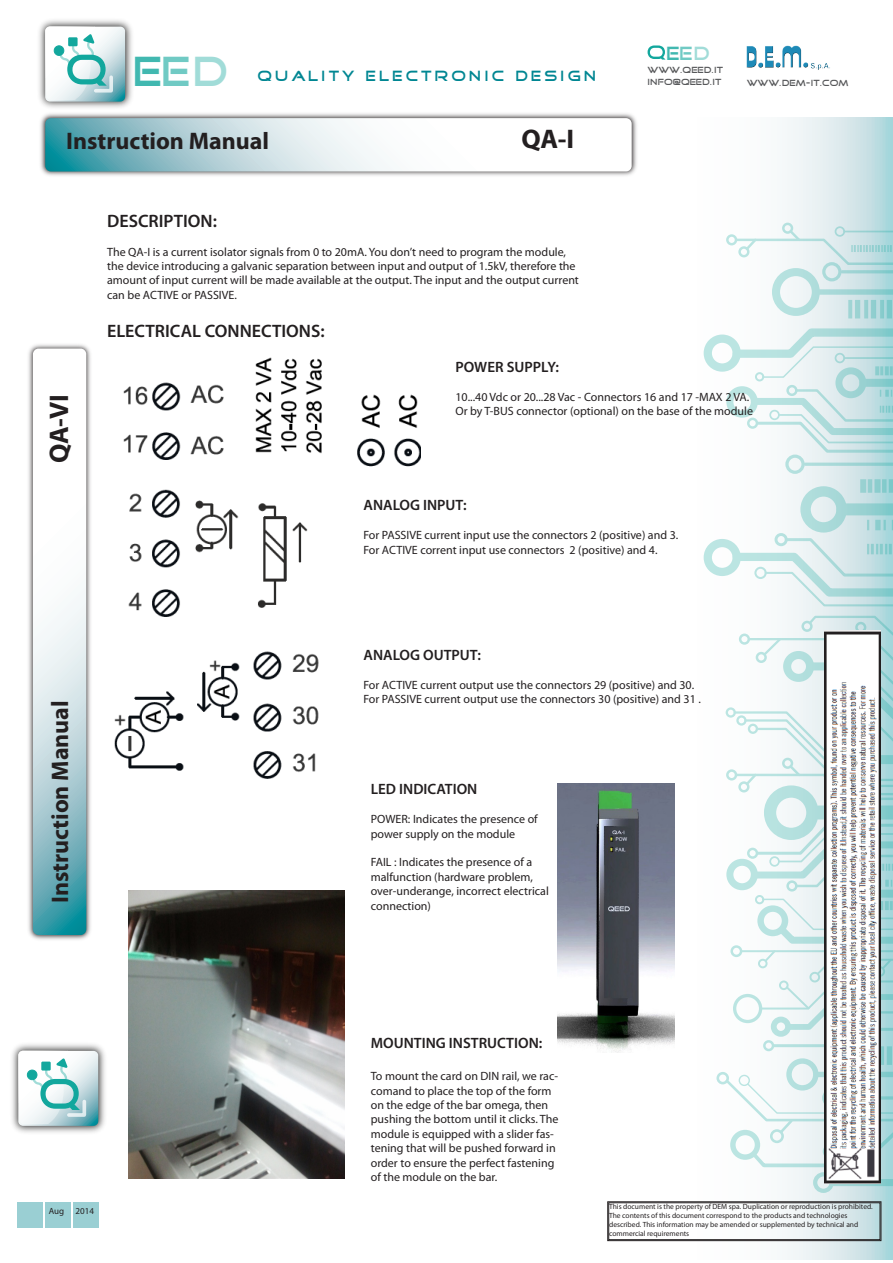
<style>
.page{position:relative;width:893px;height:1263px;background:#fff}
.page>*{position:absolute;margin:0;border:0;box-sizing:border-box;transform-origin:0 0}
.t1{font:42.6px "Good Times";color:rgb(18 167 157/.8)}
.t2{font:700 27px "Myriad Pro";color:#231f20}
.t3{font:700 24px "Myriad Pro";color:#231f20}
.t4{font:19.35px "Good Times";color:rgb(18 167 157/.8)}
.t5{font:600 18px "Myriad Pro";color:#231f20}
.t6{font:600 15px "Myriad Pro";color:#231f20}
.t7{font:15px "Good Times";letter-spacing:.2em;color:#008692}
.t8{font:12px/14.4px "Myriad Pro";color:#231f20}
.t9{font:9px/12px "Good Times";color:#57585a}
.t10{font:9px "Myriad Pro";color:#231f20}
.t11{font:7.5px/9px "Myriad Pro";color:#231f20}
.s1{color:rgb(18 167 157/.6)}
.s2{color:rgb(18 167 157/.4)}
</style>
<div class="page">
<div style="left:18px;top:1203px;width:25px;height:25px;background:#9acfd3"></div>
<div style="left:45px;top:1203px;width:26px;height:25px;background:#9acfd3"></div>
<div style="left:73px;top:1203px;width:25px;height:25px;background:#9acfd3"></div>
<img style="left:40px;top:113px;width:597px;height:63px">
<svg style="left:45px;top:118px;width:587px;height:53px"></svg>
<img style="left:28px;top:344px;width:63px;height:596px">
<svg style="left:33px;top:349px;width:53px;height:586px"></svg>
<img style="left:12px;top:1044px;width:93px;height:89px">
<svg style="left:18px;top:1050px;width:80px;height:76px"></svg>
<div style="left:41px;top:1061px;width:10px;height:9px;background:#12a79d"></div>
<svg style="left:648px;top:45px;width:17px;height:15px"></svg>
<img style="left:39px;top:20px;width:93px;height:88px">
<svg style="left:45px;top:26px;width:80px;height:76px"></svg>
<div style="left:68px;top:37px;width:10px;height:9px;background:#12a79d"></div>
<svg style="left:698px;top:117px;width:195px;height:1142px"></svg>
<div style="left:704px;top:539px;width:37px;height:37px;border:8px solid #12a79d;border-radius:50%"></div>
<div style="left:774px;top:533px;width:14px;height:13px;border:3px solid #12a79d;border-radius:50%"></div>
<div style="left:800px;top:486px;width:47px;height:47px;border:10px solid #12a79d;border-radius:50%"></div>
<svg style="left:842px;top:503px;width:51px;height:12px"></svg>
<svg style="left:860px;top:479px;width:33px;height:14px"></svg>
<svg style="left:867px;top:520px;width:26px;height:10px"></svg>
<svg style="left:728px;top:537px;width:165px;height:70px"></svg>
<hr style="left:741px;top:950px;width:152px;height:2px;background:#12a79d">
<div style="left:730px;top:945px;width:12px;height:12px;border:2px solid #12a79d;border-radius:50%"></div>
<div style="left:733px;top:994px;width:29px;height:29px;border:3px solid #12a79d;border-radius:50%"></div>
<div style="left:758px;top:959px;width:10px;height:9px;border:2px solid #12a79d;border-radius:50%"></div>
<div style="left:757px;top:905px;width:31px;height:31px;border:6px solid #12a79d;border-radius:50%"></div>
<div style="left:726px;top:859px;width:32px;height:31px;border:7px solid #12a79d;border-radius:50%"></div>
<div style="left:755px;top:895px;width:9px;height:9px;border:2px solid #12a79d;border-radius:50%"></div>
<div style="left:726px;top:769px;width:11px;height:11px;border:2px solid #12a79d;border-radius:50%"></div>
<div style="left:726px;top:707px;width:10px;height:11px;border:2px solid #12a79d;border-radius:50%"></div>
<div style="left:786px;top:880px;width:11px;height:11px;border:2px solid #12a79d;border-radius:50%"></div>
<div style="left:813px;top:1172px;width:21px;height:21px;border:4px solid #12a79d;border-radius:50%"></div>
<svg style="left:833px;top:1179px;width:60px;height:7px"></svg>
<svg style="left:880px;top:890px;width:13px;height:8px"></svg>
<svg style="left:747px;top:822px;width:146px;height:66px"></svg>
<svg style="left:818px;top:805px;width:75px;height:14px"></svg>
<div style="left:764px;top:785px;width:54px;height:55px;border:12px solid #12a79d;border-radius:50%"></div>
<svg style="left:732px;top:615px;width:161px;height:186px"></svg>
<svg style="left:759px;top:898px;width:134px;height:167px"></svg>
<div style="left:716px;top:1072px;width:13px;height:12px;border:3px solid #12a79d;border-radius:50%"></div>
<div style="left:739px;top:1075px;width:11px;height:11px;border:1px solid #12a79d;border-radius:50%"></div>
<div style="left:786px;top:1058px;width:32px;height:32px;border:5px solid #12a79d;border-radius:50%"></div>
<svg style="left:816px;top:1072px;width:77px;height:5px"></svg>
<div style="left:785px;top:454px;width:20px;height:20px;border:3px solid #12a79d;border-radius:50%"></div>
<hr style="left:805px;top:463px;width:88px;height:3px;background:#12a79d">
<svg style="left:723px;top:1077px;width:170px;height:92px"></svg>
<div style="left:704px;top:334px;width:37px;height:38px;border:8px solid #12a79d;border-radius:50%"></div>
<div style="left:835px;top:226px;width:10px;height:11px;border:2px solid #12a79d;border-radius:50%"></div>
<div style="left:726px;top:386px;width:32px;height:32px;border:7px solid #12a79d;border-radius:50%"></div>
<div style="left:755px;top:372px;width:9px;height:9px;border:2px solid #12a79d;border-radius:50%"></div>
<div style="left:786px;top:385px;width:11px;height:11px;border:2px solid #12a79d;border-radius:50%"></div>
<div style="left:835px;top:367px;width:31px;height:31px;border:7px solid #12a79d;border-radius:50%"></div>
<svg style="left:863px;top:379px;width:30px;height:8px"></svg>
<svg style="left:728px;top:324px;width:165px;height:55px"></svg>
<svg style="left:747px;top:388px;width:146px;height:65px"></svg>
<div style="left:726px;top:234px;width:11px;height:11px;border:2px solid #12a79d;border-radius:50%"></div>
<div style="left:782px;top:223px;width:11px;height:11px;border:2px solid #12a79d;border-radius:50%"></div>
<svg style="left:733px;top:228px;width:160px;height:38px"></svg>
<svg style="left:848px;top:300px;width:45px;height:18px"></svg>
<div style="left:822px;top:262px;width:19px;height:19px;border:3px solid #12a79d;border-radius:50%"></div>
<div style="left:772px;top:268px;width:48px;height:48px;border:8px solid #12a79d;border-radius:50%"></div>
<svg style="left:816px;top:289px;width:77px;height:6px"></svg>
<hr style="left:842px;top:270px;width:51px;height:3px;background:#12a79d">
<img style="left:746px;top:45px;width:84px;height:25px">
<img style="left:114px;top:651px;width:205px;height:128px">
<img style="left:128px;top:489px;width:180px;height:128px">
<img style="left:123px;top:357px;width:298px;height:110px">
<img style="left:825px;top:630px;width:55px;height:553px">
<svg style="left:607px;top:1201px;width:274px;height:40px"></svg>
<div style="left:608px;top:1202px;width:272px;height:38px;border:1px solid #231f20"></div>
<img style="left:128px;top:890px;width:216px;height:288px">
<img style="left:557px;top:783px;width:117px;height:270px">
<h1 class="t1" style="left:132px;top:51px;width:97px">E<span class="s1">E</span><span class="s2">D</span></h1>
<p class="t7" style="left:257px;top:69px;width:341px">QUALITY ELECTRONIC DESIGN</p>
<p class="t3" style="left:66px;top:125px;width:204px">Instruction Manual</p>
<p class="t2" style="left:521px;top:121px;width:54px">QA-I</p>
<h3 class="t4" style="left:666px;top:44px;width:45px">E<span class="s1">E</span><span class="s2">D</span></h3>
<p class="t9" style="left:648px;top:65px;width:77px">WWW.QEED.IT<br>INFO@QEED.IT</p>
<p class="t9" style="left:747px;top:77px;width:103px">WWW.DEM-IT.COM</p>
<p class="t2" style="left:41px;top:463px;width:71px;rotate:-90deg">QA-VI</p>
<p class="t5" style="left:107px;top:209px;width:111px">DESCRIPTION:</p>
<p class="t8" style="left:107px;top:244px;width:473px">The QA-I is a current isolator signals from 0 to 20mA. You don’t need to program the module, the device introducing a galvanic separation between input and output of 1.5kV, therefore the amount of input current will be made available at the output. The input and the output current can be ACTIVE or PASSIVE.</p>
<p class="t5" style="left:107px;top:320px;width:219px">ELECTRICAL CONNECTIONS:</p>
<p class="t6" style="left:455px;top:357px;width:105px">POWER SUPPLY:</p>
<p class="t8" style="left:455px;top:389px;width:295px">10...40 Vdc or 20...28 Vac - Connectors 16 and 17 -MAX 2 VA.</p>
<p class="t8" style="left:455px;top:404px;width:299px">Or by T-BUS connector (optional) on the base of the module</p>
<p class="t6" style="left:363px;top:496px;width:105px">ANALOG INPUT:</p>
<p class="t8" style="left:363px;top:528px;width:316px">For PASSIVE current input use the connectors 2 (positive) and 3.</p>
<p class="t8" style="left:363px;top:542px;width:295px">For ACTIVE corrent input use connectors 2 (positive) and 4.</p>
<p class="t3" style="left:44px;top:903px;width:204px;rotate:-90deg">Instruction Manual</p>
<p class="t6" style="left:363px;top:645px;width:119px">ANALOG OUTPUT:</p>
<p class="t8" style="left:363px;top:677px;width:332px">For ACTIVE current output use the connectors 29 (positive) and 30.</p>
<p class="t8" style="left:363px;top:692px;width:339px">For PASSIVE current output use the connectors 30 (positive) and 31 .</p>
<p class="t6" style="left:371px;top:780px;width:108px">LED INDICATION</p>
<p class="t8" style="left:371px;top:812px;width:168px">POWER: Indicates the presence of power supply on the module</p>
<p class="t8" style="left:371px;top:855px;width:180px">FAIL : Indicates the presence of a malfunction (hardware problem, over-underange, incorrect electrical connection)</p>
<p class="t10" style="left:49px;top:1206px;width:17px">Aug</p>
<p class="t10" style="left:76px;top:1206px;width:20px">2014</p>
<p class="t6" style="left:371px;top:1033px;width:173px">MOUNTING INSTRUCTION:</p>
<p class="t8" style="left:371px;top:1069px;width:189px">To mount the card on DIN rail, we rac&shy;comand to place the top of the form on the edge of the bar omega, then pushing the bottom until it clicks. The module is equipped with a slider fas&shy;tening that will be pushed forward in order to ensure the perfect fastening of the module on the bar.</p>
<p class="t11" style="left:609px;top:1201px;width:265px">This document is the property of DEM spa. Duplication or reproduction is prohibited.<br>The contents of this document correspond to the products and technologies described. This information may be amended or supplemented by technical and commercial requirements</p>
</div>
